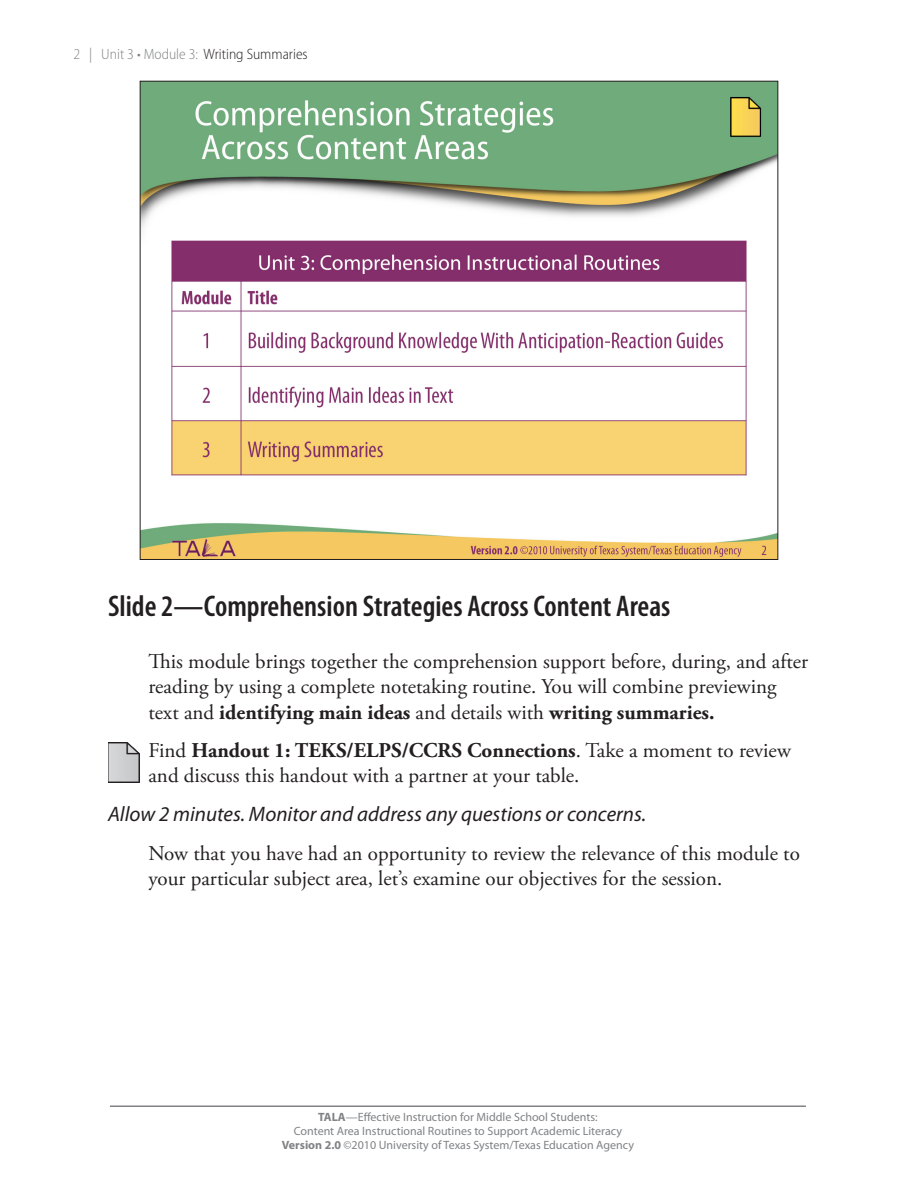
<style>
.page{position:relative;width:918px;height:1188px;background:#fff}
.page>*{position:absolute;margin:0;border:0;box-sizing:border-box;transform-origin:0 0}
.Slide_Name{font:600 condensed 30px "Myriad Pro";color:#231f20}
.Text{font:21px/25.2px "Adobe Garamond Pro";color:#231f20}
.Text_Handout{font:21px/25.2px "Adobe Garamond Pro";color:#231f20}
.Directive{font:italic 21px "Myriad Pro";color:#231f20}
.Left_Page_Number{font:300 semi-condensed 15px "Myriad Pro";color:#808285}
.t1{font:12px/14.4px "Myriad Pro";color:#808285;text-align:center}
.s1{color:#231f20}
.s2{font-weight:700}
</style>
<div class="page">
<hr style="left:110px;top:1106px;width:696px;height:1px;background:#808285">
<img style="left:142px;top:83px;width:634px;height:475px">
<img style="left:108px;top:742px;width:31px;height:40px">
<p class="Left_Page_Number" style="left:74px;top:46px;width:236px">2 | Unit 3 • Module 3: <span class="s1">Writing Summaries</span></p>
<p class="Slide_Name" style="left:108px;top:590px;width:564px">Slide 2—Comprehension Strategies Across Content Areas</p>
<p class="Text" style="left:148px;top:650px;width:661px">This module brings together the comprehension support before, during, and after reading by using a complete notetaking routine. You will combine previewing text and <span class="s2">identifying main ideas</span> and details with <span class="s2">writing summaries.</span></p>
<p class="Text_Handout" style="left:148px;top:739px;width:644px">Find <span class="s2">Handout 1: TEKS/ELPS/CCRS Connections</span>. Take a moment to review and discuss this handout with a partner at your table.</p>
<p class="Directive" style="left:108px;top:803px;width:540px">Allow 2 minutes. Monitor and address any questions or concerns.</p>
<p class="Text" style="left:148px;top:841px;width:653px">Now that you have had an opportunity to review the relevance of this module to your particular subject area, let’s examine our objectives for the session.</p>
<p class="t1" style="left:282px;top:1110px;width:354px"><span class="s2">TALA</span>—Effective Instruction for Middle School Students:<br>Content Area Instructional Routines to Support Academic Literacy<br><span class="s2">Version 2.0</span> ©2010 University of Texas System/Texas Education Agency</p>
</div>
